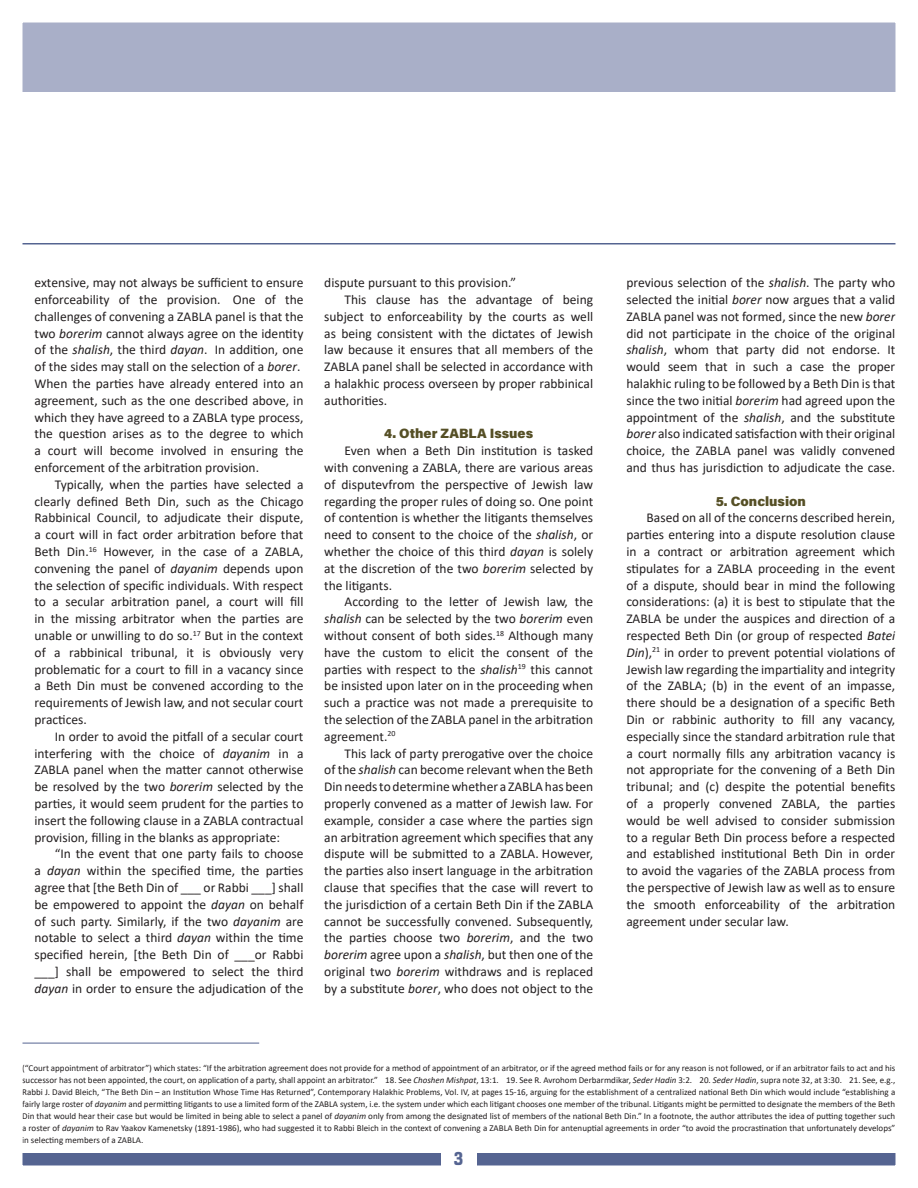
<style>
.page{position:relative;width:918px;height:1188px;background:#fff}
.page>*{position:absolute;margin:0;border:0;box-sizing:border-box;transform-origin:0 0}
.t1{font:18px "Gineso Nor Bla";color:#556491}
.Default{font:13.5px/16.8px "Calibri";color:#231f20;text-align:justify}
.Default-2{font:13.5px "Acumin Variable Concept";color:#554f25}
.t2{font:9px/12px "Calibri";color:#231f20;text-align:justify}
.s1{font-style:italic}
</style>
<div class="page">
<div style="left:0;top:1154px;width:918px;height:32px;background:#556491"></div>
<hr style="left:0;top:1043px;width:259px;height:1px;background:#556491">
<div style="left:0;top:11px;width:918px;height:80px;background:#a9afc8"></div>
<hr style="left:0;top:243px;width:918px;height:2px;background:#556491">
<div style="left:441px;top:1146px;width:36px;height:23px;background:#fff"></div>
<div style="left:0;top:0;width:918px;height:1188px;border:22px solid #fff"></div>
<svg style="left:917px;top:0;width:1px;height:1188px"></svg>
<p class="Default" style="left:35px;top:274px;width:270px;text-align:left">extensive, may not always be sufficient to ensure enforceability of the provision. One of the challenges of convening a ZABLA panel is that the two <span class="s1">borerim</span> cannot always agree on the identity of the <span class="s1">shalish</span>, the third <span class="s1">dayan</span>. In addition, one of the sides may stall on the selection of a <span class="s1">borer</span>.<br>When the parties have already entered into an agreement, such as the one described above, in which they have agreed to a ZABLA type process, the question arises as to the degree to which a court will become involved in ensuring the enforcement of the arbitration provision.</p>
<p class="Default" style="left:35px;top:476px;width:270px;text-indent:20px">Typically, when the parties have selected a clearly defined Beth Din, such as the Chicago Rabbinical Council, to adjudicate their dispute, a court will in fact order arbitration before that Beth Din.<sup>16</sup> However, in the case of a ZABLA, convening the panel of <span class="s1">dayanim</span> depends upon the selection of specific individuals. With respect to a secular arbitration panel, a court will fill in the missing arbitrator when the parties are unable or unwilling to do so.<sup>17</sup> But in the context of a rabbinical tribunal, it is obviously very problematic for a court to fill in a vacancy since a Beth Din must be convened according to the requirements of Jewish law, and not secular court practices.</p>
<p class="Default" style="left:35px;top:728px;width:270px;text-indent:20px">In order to avoid the pitfall of a secular court interfering with the choice of <span class="s1">dayanim</span> in a ZABLA panel when the matter cannot otherwise be resolved by the two <span class="s1">borerim</span> selected by the parties, it would seem prudent for the parties to insert the following clause in a ZABLA contractual provision, filling in the blanks as appropriate:</p>
<p class="Default" style="left:35px;top:845px;width:270px;text-indent:20px">“In the event that one party fails to choose a <span class="s1">dayan</span> within the specified time, the parties agree that [the Beth Din of ___ or Rabbi ___] shall be empowered to appoint the <span class="s1">dayan</span> on behalf of such party. Similarly, if the two <span class="s1">dayanim</span> are notable to select a third <span class="s1">dayan</span> within the time specified herein, [the Beth Din of ___or Rabbi ___] shall be empowered to select the third <span class="s1">dayan</span> in order to ensure the adjudication of the</p>
<p class="Default" style="left:324px;top:274px;width:193px">dispute pursuant to this provision.”</p>
<p class="Default" style="left:324px;top:291px;width:270px;text-indent:20px">This clause has the advantage of being subject to enforceability by the courts as well as being consistent with the dictates of Jewish law because it ensures that all members of the ZABLA panel shall be selected in accordance with a halakhic process overseen by proper rabbinical authorities.</p>
<p class="Default-2" style="left:384px;top:424px;width:151px">4. Other ZABLA Issues</p>
<p class="Default" style="left:324px;top:442px;width:270px;text-indent:20px">Even when a Beth Din institution is tasked with convening a ZABLA, there are various areas of disputevfrom the perspective of Jewish law regarding the proper rules of doing so. One point of contention is whether the litigants themselves need to consent to the choice of the <span class="s1">shalish</span>, or whether the choice of this third <span class="s1">dayan</span> is solely at the discretion of the two <span class="s1">borerim</span> selected by the litigants.</p>
<p class="Default" style="left:324px;top:593px;width:270px;text-indent:20px">According to the letter of Jewish law, the <span class="s1">shalish</span> can be selected by the two <span class="s1">borerim</span> even without consent of both sides.<sup>18</sup> Although many have the custom to elicit the consent of the parties with respect to the <span class="s1">shalish</span><sup>19</sup> this cannot be insisted upon later on in the proceeding when such a practice was not made a prerequisite to the selection of the ZABLA panel in the arbitration agreement.<sup>20</sup></p>
<p class="Default" style="left:324px;top:744px;width:270px;text-indent:20px">This lack of party prerogative over the choice of the <span class="s1">shalish</span> can become relevant when the Beth Din needs to determine whether a ZABLA has been properly convened as a matter of Jewish law. For example, consider a case where the parties sign an arbitration agreement which specifies that any dispute will be submitted to a ZABLA. However, the parties also insert language in the arbitration clause that specifies that the case will revert to the jurisdiction of a certain Beth Din if the ZABLA cannot be successfully convened. Subsequently, the parties choose two <span class="s1">borerim</span>, and the two <span class="s1">borerim</span> agree upon a <span class="s1">shalish</span>, but then one of the original two <span class="s1">borerim</span> withdraws and is replaced by a substitute <span class="s1">borer</span>, who does not object to the</p>
<p class="Default" style="left:626px;top:274px;width:270px">previous selection of the <span class="s1">shalish</span>. The party who selected the initial <span class="s1">borer</span> now argues that a valid ZABLA panel was not formed, since the new <span class="s1">borer </span>did not participate in the choice of the original <span class="s1">shalish</span>, whom that party did not endorse. It would seem that in such a case the proper halakhic ruling to be followed by a Beth Din is that since the two initial <span class="s1">borerim</span> had agreed upon the appointment of the <span class="s1">shalish</span>, and the substitute <span class="s1">borer</span> also indicated satisfaction with their original choice, the ZABLA panel was validly convened and thus has jurisdiction to adjudicate the case.</p>
<p class="Default-2" style="left:716px;top:492px;width:92px">5. Conclusion</p>
<p class="Default" style="left:626px;top:509px;width:270px;text-indent:20px">Based on all of the concerns described herein, parties entering into a dispute resolution clause in a contract or arbitration agreement which stipulates for a ZABLA proceeding in the event of a dispute, should bear in mind the following considerations: (a) it is best to stipulate that the ZABLA be under the auspices and direction of a respected Beth Din (or group of respected <span class="s1">Batei Din</span>),<sup>21</sup> in order to prevent potential violations of Jewish law regarding the impartiality and integrity of the ZABLA; (b) in the event of an impasse, there should be a designation of a specific Beth Din or rabbinic authority to fill any vacancy, especially since the standard arbitration rule that a court normally fills any arbitration vacancy is not appropriate for the convening of a Beth Din tribunal; and (c) despite the potential benefits of a properly convened ZABLA, the parties would be well advised to consider submission to a regular Beth Din process before a respected and established institutional Beth Din in order to avoid the vagaries of the ZABLA process from the perspective of Jewish law as well as to ensure the smooth enforceability of the arbitration agreement under secular law.</p>
<p class="t2" style="left:22px;top:1061px;width:875px">(“Court appointment of arbitrator”) which states: “If the arbitration agreement does not provide for a method of appointment of an arbitrator, or if the agreed method fails or for any reason is not followed, or if an arbitrator fails to act and his successor has not been appointed, the court, on application of a party, shall appoint an arbitrator.” 18. See <span class="s1">Choshen Mishpat</span>, 13:1. 19. See R. Avrohom Derbarmdikar, <span class="s1">Seder Hadin</span> 3:2. 20. <span class="s1">Seder Hadin</span>, supra note 32, at 3:30. 21. See, e.g., Rabbi J. David Bleich, “The Beth Din – an Institution Whose Time Has Returned”, Contemporary Halakhic Problems, Vol. IV, at pages 15-16, arguing for the establishment of a centralized national Beth Din which would include “establishing a fairly large roster of <span class="s1">dayanim</span> and permitting litigants to use a limited form of the ZABLA system, i.e. the system under which each litigant chooses one member of the tribunal. Litigants might be permitted to designate the members of the Beth Din that would hear their case but would be limited in being able to select a panel of <span class="s1">dayanim</span> only from among the designated list of members of the national Beth Din.” In a footnote, the author attributes the idea of putting together such a roster of <span class="s1">dayanim</span> to Rav Yaakov Kamenetsky (1891-1986), who had suggested it to Rabbi Bleich in the context of convening a ZABLA Beth Din for antenuptial agreements in order “to avoid the procrastination that unfortunately develops” in selecting members of a ZABLA.</p>
<p class="t1" style="left:454px;top:1147px;width:11px">3</p>
</div>
